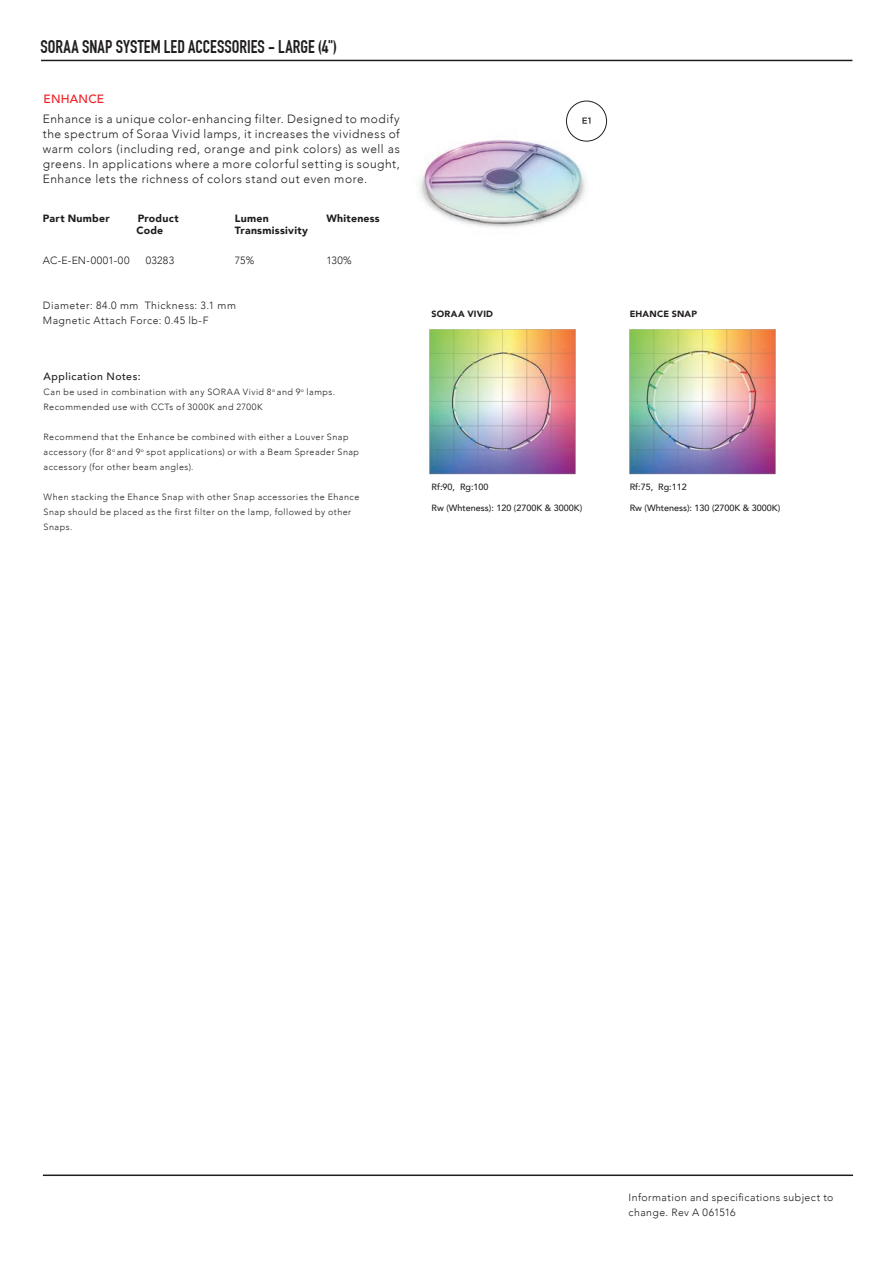
<style>
.page{position:relative;width:893px;height:1263px;background:#fff}
.page>*{position:absolute;margin:0;border:0;box-sizing:border-box;transform-origin:0 0}
.t1{font:700 18px "DIN Condensed";letter-spacing:.005em;color:#201d1e}
.t2{font:300 12px/15px "Avenir";letter-spacing:.045em;color:#201d1e;text-align:justify}
.t3{font:500 12px "Avenir";letter-spacing:.015em;color:#ee1d23}
.t4{font:300 10.5px/15px "Avenir";letter-spacing:.045em;color:#201d1e}
.t5{font:900 10.5px "Avenir";letter-spacing:.025em;color:#201d1e}
.t6{font:500 10.5px "Avenir";letter-spacing:.05em;color:#201d1e}
.t7{font:300 9px/15px "Avenir";letter-spacing:.055em;color:#231f20}
.t8{font:300 9px/15px "Avenir";letter-spacing:.055em;color:#201d1e}
.t9{font:500 9px "Avenir";color:#231f20}
.t10{font:900 9px "Avenir";letter-spacing:.025em;color:#231f20}
.s1{color:#201d1e}
</style>
<div class="page">
<hr style="left:41px;top:60px;width:811px;height:1px;background:#201d1e">
<hr style="left:43px;top:1174px;width:810px;height:2px;background:#201d1e">
<img style="left:419px;top:118px;width:185px;height:110px">
<div style="left:566px;top:101px;width:41px;height:40px;border:1px solid #231f20;border-radius:50%"></div>
<svg style="left:582px;top:117px;width:8px;height:7px"></svg>
<img style="left:429px;top:329px;width:147px;height:146px">
<img style="left:629px;top:329px;width:147px;height:146px">
<h1 class="t1" style="left:40px;top:36px;width:298px">SORAA SNAP SYSTEM LED ACCESSORIES - LARGE (4")</h1>
<h2 class="t3" style="left:44px;top:88px;width:62px">ENHANCE</h2>
<p class="t2" style="left:43px;top:111px;width:358px">Enhance is a unique color-enhancing filter. Designed to modify the spectrum of Soraa Vivid lamps, it increases the vividness of warm colors (including red, orange and pink colors) as well as greens. In applications where a more colorful setting is sought, Enhance lets the richness of colors stand out even more.</p>
<p class="t5" style="left:43px;top:209px;width:68px">Part Number</p>
<p class="t5" style="left:138px;top:209px;width:42px">Product</p>
<p class="t5" style="left:235px;top:209px;width:35px">Lumen</p>
<p class="t5" style="left:326px;top:209px;width:55px">Whiteness</p>
<p class="t5" style="left:136px;top:221px;width:28px">Code</p>
<p class="t5" style="left:235px;top:221px;width:74px">Transmissivity</p>
<p class="t4" style="left:43px;top:252px;width:88px">AC-E-EN-0001-00</p>
<p class="t4" style="left:146px;top:252px;width:30px">03283</p>
<p class="t4" style="left:235px;top:252px;width:21px">75%</p>
<p class="t4" style="left:326px;top:252px;width:27px">130%</p>
<p class="t4" style="left:43px;top:297px;width:195px">Diameter: 84.0 mm Thickness: 3.1 mm<br>Magnetic Attach Force: 0.45 lb-F</p>
<p class="t6" style="left:44px;top:367px;width:98px">Application Notes:</p>
<p class="t8" style="left:44px;top:384px;width:293px">Can be used in combination with any SORAA Vivid 8<sup>o</sup> and 9<sup>o</sup> lamps.<br>Recommended use with CCTs of 3000K and 2700K</p>
<p class="t7" style="left:44px;top:429px;width:317px">Recommend that the Enhance be combined with either a Louver Snap accessory (for 8<sup>o</sup> <span class="s1">and</span> 9<sup>o</sup> spot applications) or with a Beam Spreader Snap accessory (for other beam angles).</p>
<p class="t7" style="left:44px;top:489px;width:317px">When stacking the Ehance Snap with other Snap accessories the Ehance<br>Snap should be placed as the first filter on the lamp, followed by other<br>Snaps.</p>
<p class="t10" style="left:432px;top:306px;width:63px">SORAA VIVID</p>
<p class="t10" style="left:630px;top:306px;width:69px">EHANCE SNAP</p>
<p class="t9" style="left:432px;top:479px;width:59px">Rf:90, Rg:100</p>
<p class="t9" style="left:432px;top:500px;width:152px">Rw (Whteness): 120 (2700K &amp; 3000K)</p>
<p class="t9" style="left:630px;top:479px;width:59px">Rf:75, Rg:112</p>
<p class="t9" style="left:630px;top:500px;width:152px">Rw (Whteness): 130 (2700K &amp; 3000K)</p>
<p class="t4" style="left:629px;top:1190px;width:206px">Information and specifications subject to change. Rev A 061516</p>
</div>
